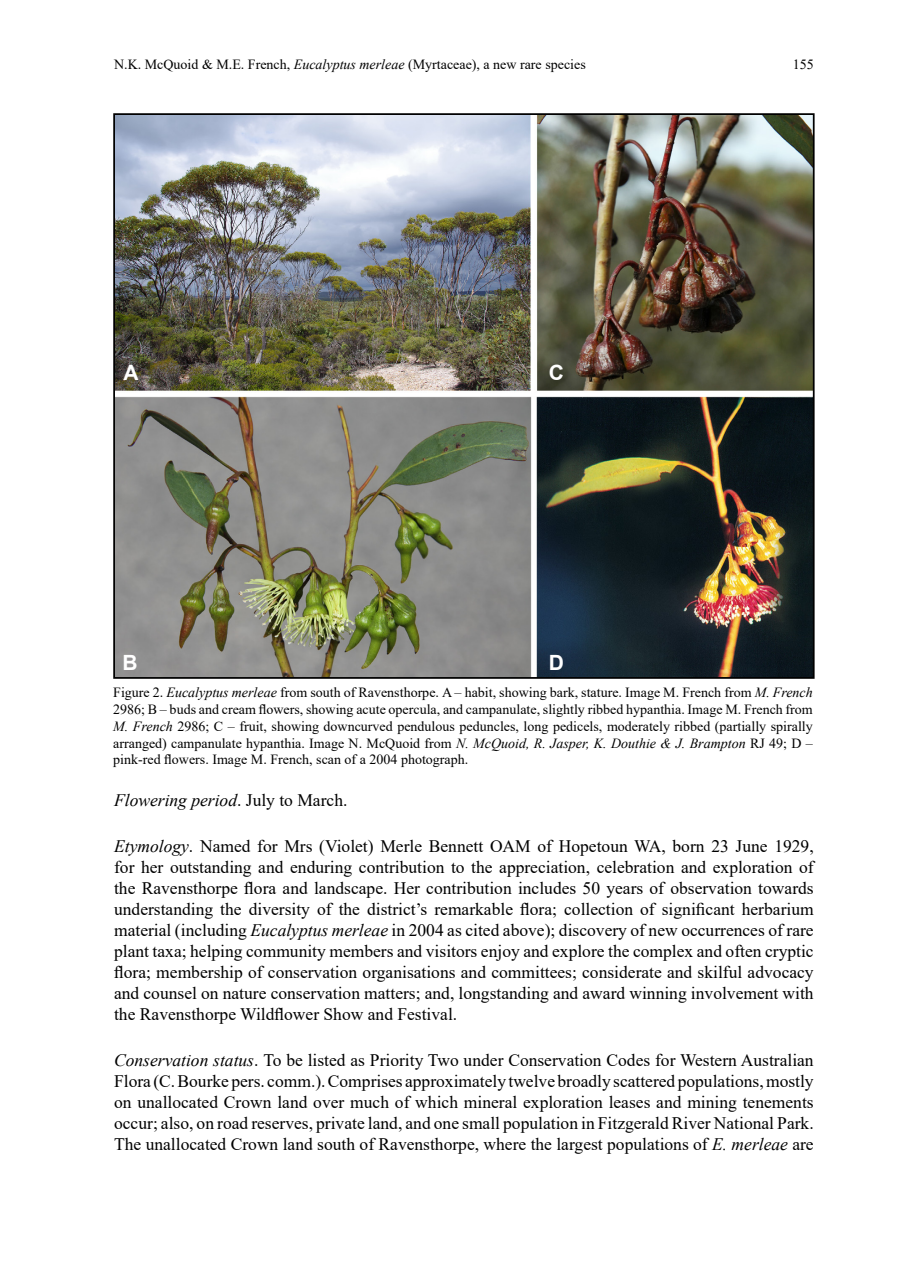
<style>
.page{position:relative;width:903px;height:1270px;background:#fff}
.page>*{position:absolute;margin:0;border:0;box-sizing:border-box;transform-origin:0 0}
.t1{font:700 21px "Arial";color:#fff}
.nBody{font:17.5px/21px "Times New Roman";color:#000;text-align:justify}
.nBody-2{font:italic 17.5px "Times New Roman";color:#000}
.nFigureCaption{font:14px/16.8px "Times New Roman";color:#000;text-align:justify}
.s1{font-style:italic}
.s2{font-style:normal}
</style>
<div class="page">
<img style="left:116px;top:116px;width:695px;height:560px">
<p class="nFigureCaption" style="left:114px;top:56px;width:473px">N.K. McQuoid &amp; M.E. French, <span class="s1">Eucalyptus merleae</span> (Myrtaceae), a new rare species</p>
<p class="nFigureCaption" style="left:793px;top:56px;width:22px">155</p>
<p class="t1" style="left:124px;top:358px;width:17px">A</p>
<p class="t1" style="left:122px;top:647px;width:17px">B</p>
<p class="t1" style="left:549px;top:358px;width:17px">C</p>
<p class="t1" style="left:549px;top:647px;width:17px">D</p>
<p class="nFigureCaption" style="left:113px;top:684px;width:701px">Figure 2. <span class="s1">Eucalyptus merleae</span> from south of Ravensthorpe. A – habit, showing bark, stature. Image M. French from <span class="s1">M. French </span>2986; B – buds and cream flowers, showing acute opercula, and campanulate, slightly ribbed hypanthia. Image M. French from <span class="s1">M. French</span> 2986; C – fruit, showing downcurved pendulous peduncles, long pedicels, moderately ribbed (partially spirally arranged) campanulate hypanthia. Image N. McQuoid from <span class="s1">N. McQuoid, R. Jasper, K. Douthie &amp; J. Brampton</span> RJ 49; D – pink-red flowers. Image M. French, scan of a 2004 photograph.</p>
<p class="nBody-2" style="left:114px;top:788px;width:235px">Flowering period<span class="s2">. July to March.</span></p>
<p class="nBody" style="left:114px;top:835px;width:701px"><span class="s1">Etymology</span>. Named for Mrs (Violet) Merle Bennett OAM of Hopetoun WA, born 23 June 1929, for her outstanding and enduring contribution to the appreciation, celebration and exploration of the Ravensthorpe flora and landscape. Her contribution includes 50 years of observation towards understanding the diversity of the district’s remarkable flora; collection of significant herbarium material (including <span class="s1">Eucalyptus merleae</span> in 2004 as cited above); discovery of new occurrences of rare plant taxa; helping community members and visitors enjoy and explore the complex and often cryptic flora; membership of conservation organisations and committees; considerate and skilful advocacy and counsel on nature conservation matters; and, longstanding and award winning involvement with the Ravensthorpe Wildflower Show and Festival.</p>
<p class="nBody" style="left:114px;top:1049px;width:701px"><span class="s1">Conservation status</span>. To be listed as Priority Two under Conservation Codes for Western Australian Flora (C. Bourke pers. comm.). Comprises approximately twelve broadly scattered populations, mostly on unallocated Crown land over much of which mineral exploration leases and mining tenements occur; also, on road reserves, private land, and one small population in Fitzgerald River National Park.<br>The unallocated Crown land south of Ravensthorpe, where the largest populations of <span class="s1">E. merleae</span> are</p>
</div>
